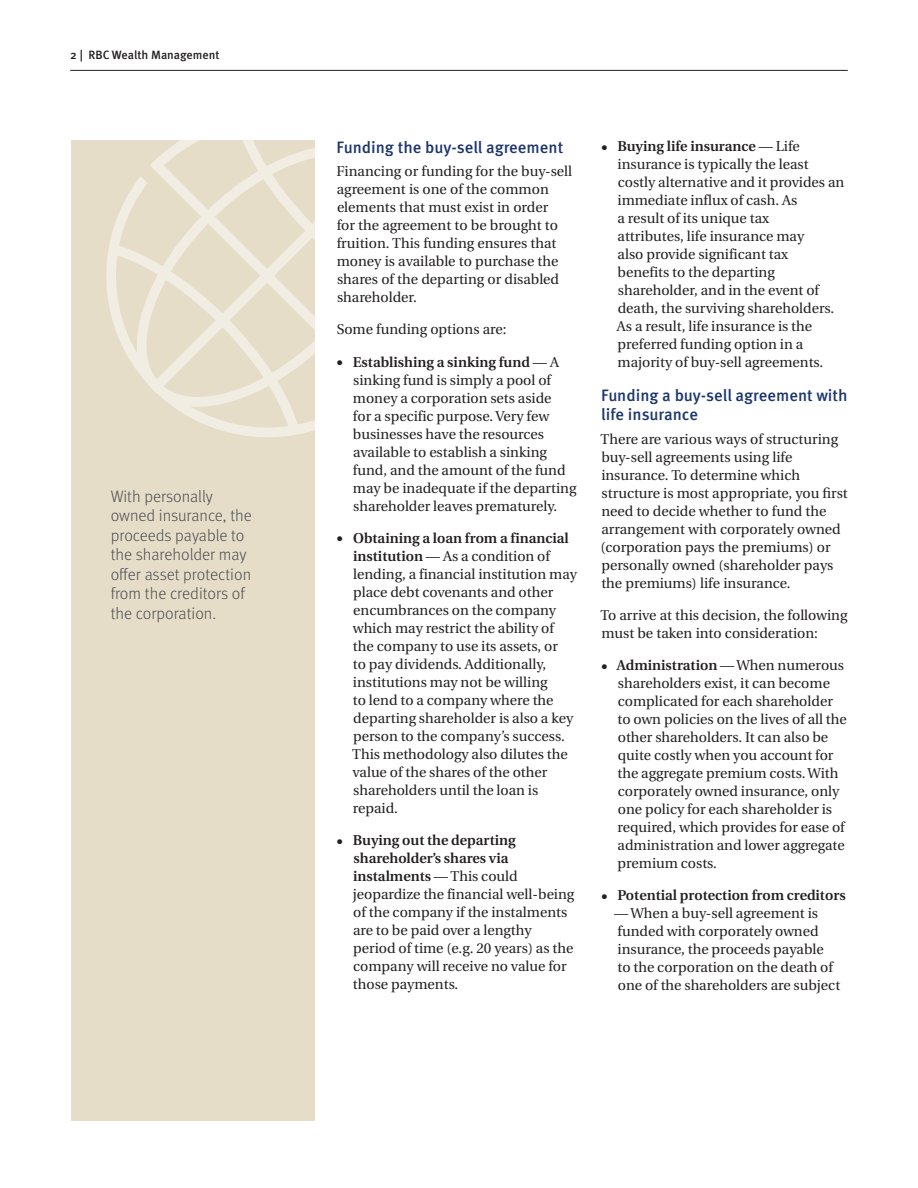
<style>
.page{position:relative;width:918px;height:1188px;background:#fff}
.page>*{position:absolute;margin:0;border:0;box-sizing:border-box;transform-origin:0 0}
.t1{font:300 16.5px/19.5px "Meta OT";color:#4c4f54}
.t2{font:500 16.5px/19.5px "Meta OT";color:#1d366c}
.t3{font:14.25px/18px "Utopia";color:#231f20}
.t4{font:600 14.25px "Utopia";color:#231f20}
.t5{font:500 12px "Meta OT";color:#231f20}
.s1{font-weight:600}
</style>
<div class="page">
<div style="left:71px;top:140px;width:244px;height:981px;background:#e6ddc8"></div>
<svg style="left:106px;top:140px;width:209px;height:297px"></svg>
<hr style="left:70px;top:70px;width:778px;height:1px;background:#231f20">
<p class="t5" style="left:70px;top:47px;width:151px">2 | RBC Wealth Management</p>
<p class="t1" style="left:111px;top:487px;width:143px">With personally owned insurance, the proceeds payable to the shareholder may offer asset protection from the creditors of the corporation.</p>
<p class="t2" style="left:337px;top:138px;width:228px">Funding the buy-sell agreement</p>
<p class="t3" style="left:337px;top:163px;width:237px">Financing or funding for the buy-sell agreement is one of the common elements that must exist in order<br>for the agreement to be brought to fruition. This funding ensures that money is available to purchase the shares of the departing or disabled shareholder.</p>
<p class="t3" style="left:337px;top:321px;width:171px">Some funding options are:</p>
<p class="t3" style="left:353px;top:353px;width:225px;text-indent:-16px">● <span class="s1">Establishing a sinking fund</span> — A sinking fund is simply a pool of money a corporation sets aside<br>for a specific purpose. Very few businesses have the resources available to establish a sinking fund, and the amount of the fund may be inadequate if the departing shareholder leaves prematurely.</p>
<p class="t3" style="left:352px;top:529px;width:226px;text-indent:-15px">● <span class="s1">Obtaining a loan from a financial institution</span> — As a condition of lending, a financial institution may place debt covenants and other encumbrances on the company which may restrict the ability of the company to use its assets, or<br>to pay dividends. Additionally, institutions may not be willing<br>to lend to a company where the departing shareholder is also a key person to the company’s success.<br>This methodology also dilutes the value of the shares of the other shareholders until the loan is repaid.</p>
<p class="t3" style="left:353px;top:832px;width:223px;text-indent:-16px">● <span class="s1">Buying out the departing shareholder’s shares via instalments</span> — This could jeopardize the financial well-being of the company if the instalments are to be paid over a lengthy period of time (e.g. 20 years) as the company will receive no value for those payments.</p>
<p class="t3" style="left:617px;top:138px;width:229px;text-indent:-15px">● <span class="s1">Buying life insurance</span> — Life insurance is typically the least costly alternative and it provides an immediate influx of cash. As<br>a result of its unique tax<br>attributes, life insurance may<br>also provide significant tax<br>benefits to the departing shareholder, and in the event of death, the surviving shareholders.<br>As a result, life insurance is the preferred funding option in a majority of buy-sell agreements.</p>
<p class="t2" style="left:601px;top:386px;width:248px">Funding a buy-sell agreement with life insurance</p>
<p class="t3" style="left:600px;top:430px;width:249px">There are various ways of structuring buy-sell agreements using life insurance. To determine which structure is most appropriate, you first need to decide whether to fund the arrangement with corporately owned (corporation pays the premiums) or personally owned (shareholder pays the premiums) life insurance.</p>
<p class="t3" style="left:601px;top:606px;width:248px">To arrive at this decision, the following must be taken into consideration:</p>
<p class="t3" style="left:618px;top:657px;width:231px;text-indent:-16px">● <span class="s1">Administration</span> — When numerous shareholders exist, it can become complicated for each shareholder to own policies on the lives of all the other shareholders. It can also be quite costly when you account for the aggregate premium costs. With corporately owned insurance, only one policy for each shareholder is required, which provides for ease of administration and lower aggregate premium costs.</p>
<p class="t4" style="left:602px;top:888px;width:245px">● Potential protection from creditors</p>
<p class="t3" style="left:614px;top:905px;width:227px">— When a buy-sell agreement is funded with corporately owned insurance, the proceeds payable<br>to the corporation on the death of one of the shareholders are subject</p>
</div>
